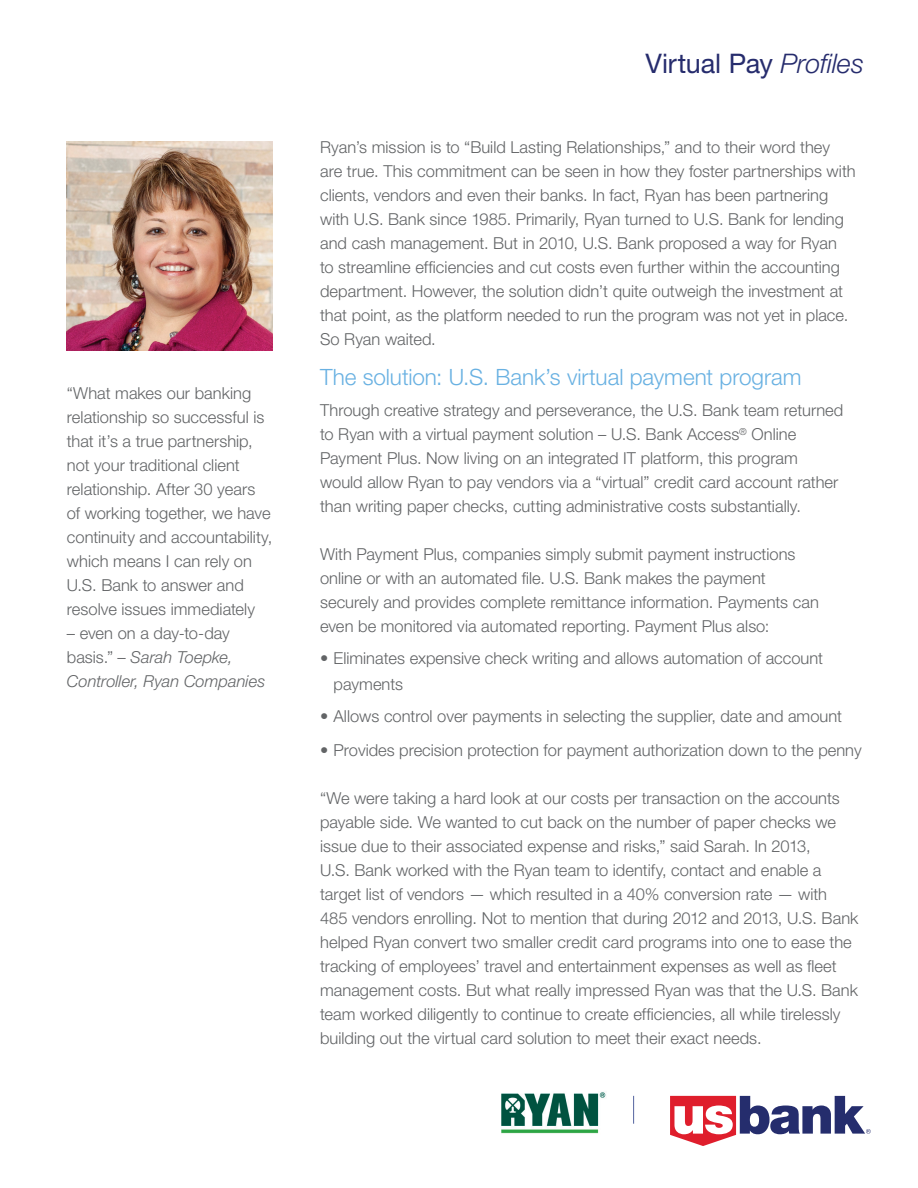
<style>
.page{position:relative;width:918px;height:1188px;background:#fff}
.page>*{position:absolute;margin:0;border:0;box-sizing:border-box;transform-origin:0 0}
.t1{font:27px "Helvetica Neue LT Std";letter-spacing:-.005em;color:#262c6d}
.t2{font:300 22.5px "Helvetica Neue LT Std";color:#69b1e2}
.t3{font:300 16.5px/24px "Helvetica Neue LT Std";color:#626466}
.t4{font:italic 300 16.5px/24px "Helvetica Neue LT Std";color:#626466}
.s1{font-style:normal}
.s2{font-weight:300;font-style:italic}
</style>
<div class="page">
<svg style="left:670px;top:1096px;width:201px;height:50px"></svg>
<svg style="left:633px;top:1096px;width:1px;height:28px"></svg>
<img style="left:501px;top:1092px;width:105px;height:42px">
<img style="left:67px;top:141px;width:205px;height:210px">
<p class="t3" style="left:67px;top:381px;width:207px">“What makes our banking relationship so successful is that it’s a true partnership, not your traditional client relationship. After 30 years of working together, we have continuity and accountability, which means I can rely on<br>U.S. Bank to answer and resolve issues immediately</p>
<p class="t4" style="left:67px;top:621px;width:200px"><span class="s1">– even on a day-to-day basis.”</span> – Sarah Toepke,<br>Controller, Ryan Companies</p>
<h1 class="t1" style="left:646px;top:48px;width:220px">Virtual Pay <span class="s2">Profiles</span></h1>
<p class="t3" style="left:320px;top:135px;width:537px">Ryan’s mission is to “Build Lasting Relationships,” and to their word they are true. This commitment can be seen in how they foster partnerships with clients, vendors and even their banks. In fact, Ryan has been partnering with U.S. Bank since 1985. Primarily, Ryan turned to U.S. Bank for lending and cash management. But in 2010, U.S. Bank proposed a way for Ryan<br>to streamline efficiencies and cut costs even further within the accounting department. However, the solution didn’t quite outweigh the investment at that point, as the platform needed to run the program was not yet in place.<br>So Ryan waited.</p>
<h2 class="t2" style="left:320px;top:364px;width:483px">The solution: U.S. Bank’s virtual payment program</h2>
<p class="t3" style="left:320px;top:398px;width:525px">Through creative strategy and perseverance, the U.S. Bank team returned to Ryan with a virtual payment solution – U.S. Bank Access<sup>®</sup> Online Payment Plus. Now living on an integrated IT platform, this program would allow Ryan to pay vendors via a “virtual” credit card account rather than writing paper checks, cutting administrative costs substantially.</p>
<p class="t3" style="left:320px;top:542px;width:500px">With Payment Plus, companies simply submit payment instructions online or with an automated file. U.S. Bank makes the payment securely and provides complete remittance information. Payments can even be monitored via automated reporting. Payment Plus also:</p>
<p class="t3" style="left:334px;top:646px;width:491px;line-height:25.5px;text-indent:-13px">• Eliminates expensive check writing and allows automation of account payments</p>
<p class="t3" style="left:320px;top:704px;width:524px">• Allows control over payments in selecting the supplier, date and amount</p>
<p class="t3" style="left:320px;top:738px;width:543px">• Provides precision protection for payment authorization down to the penny</p>
<p class="t3" style="left:320px;top:786px;width:540px">“We were taking a hard look at our costs per transaction on the accounts payable side. We wanted to cut back on the number of paper checks we issue due to their associated expense and risks,” said Sarah. In 2013,<br>U.S. Bank worked with the Ryan team to identify, contact and enable a target list of vendors — which resulted in a 40% conversion rate — with 485 vendors enrolling. Not to mention that during 2012 and 2013, U.S. Bank helped Ryan convert two smaller credit card programs into one to ease the tracking of employees’ travel and entertainment expenses as well as fleet management costs. But what really impressed Ryan was that the U.S. Bank team worked diligently to continue to create efficiencies, all while tirelessly building out the virtual card solution to meet their exact needs.</p>
</div>
